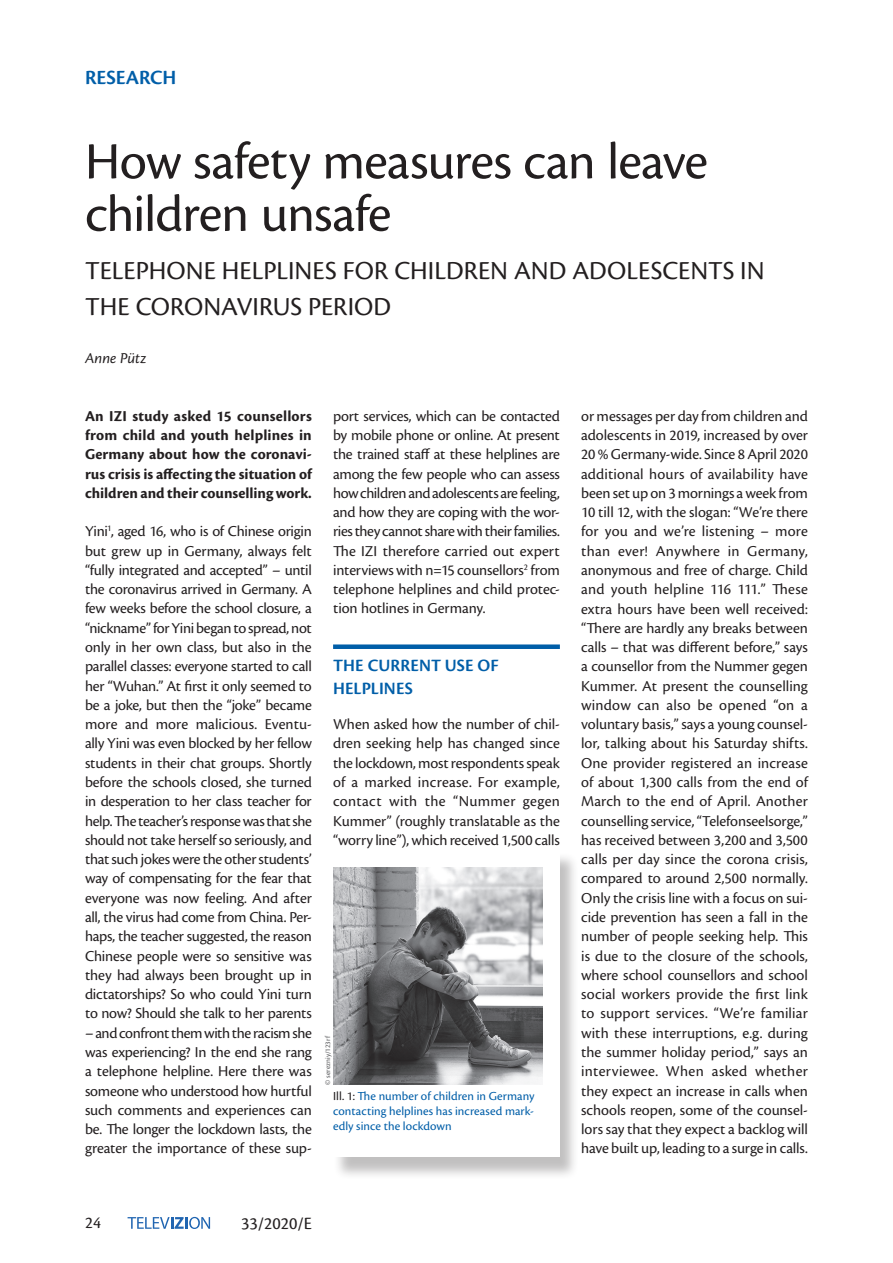
<style>
.page{position:relative;width:893px;height:1263px;background:#fff}
.page>*{position:absolute;margin:0;border:0;box-sizing:border-box;transform-origin:0 0}
.t1{font:54px/52.5px "Cronos Pro";letter-spacing:-.015em;color:#231f20}
.t2{font:27px/36px "Cronos Pro";color:#231f20}
.t3{font:600 21px "Cronos Pro";letter-spacing:-.005em;color:#005ea8}
.t4{font:600 18px/22.5px "Cronos Pro";letter-spacing:.005em;color:#005ea8}
.t5{font:18px "Cronos Pro";color:#231f20}
.t6{font:17.25px "Cronos Pro";color:#231f20}
.t7{font:15.75px/19.4px "Cronos Pro";letter-spacing:-.01em;color:#231f20;text-align:justify}
.t8{font:700 15.75px/19.4px "Cronos Pro";color:#231f20;text-align:justify}
.t9{font:italic 15.75px "Cronos Pro";color:#231f20}
.t10{font:12.75px/15.3px "Cronos Pro";letter-spacing:.005em;color:#005ea8;text-align:justify}
.t11{font:7.5px "Cronos Pro";letter-spacing:.015em;color:#57585a}
.s1{color:#231f20}
</style>
<div class="page">
<svg style="left:128px;top:1217px;width:82px;height:12px"></svg>
<div style="left:334px;top:852px;width:245px;height:328px;background:#231f20;opacity:.28"></div>
<div style="left:333px;top:848px;width:227px;height:309px;background:#fff"></div>
<div style="left:333px;top:644px;width:227px;height:5px;background:#005ea8"></div>
<img style="left:333px;top:868px;width:210px;height:216px">
<h3 class="t3" style="left:85px;top:65px;width:93px">RESEARCH</h3>
<h1 class="t1" style="left:85px;top:135px;width:624px">How safety measures can leave children unsafe</h1>
<h2 class="t2" style="left:85px;top:253px;width:681px">TELEPHONE HELPLINES FOR CHILDREN AND ADOLESCENTS IN<br>THE CORONAVIRUS PERIOD</h2>
<p class="t9" style="left:85px;top:349px;width:63px">Anne Pütz</p>
<p class="t8" style="left:85px;top:406px;width:228px">An IZI study asked 15 counsellors from child and youth helplines in Germany about how the coronavi&shy;rus crisis is affecting the situation of children and their counselling work.</p>
<p class="t7" style="left:85px;top:522px;width:228px">Yini<sup>1</sup>, aged 16, who is of Chinese origin but grew up in Germany, always felt “fully integrated and accepted” – until the coronavirus arrived in Germany. A few weeks before the school closure, a “nickname” for Yini began to spread, not only in her own class, but also in the parallel classes: everyone started to call her “Wuhan.” At first it only seemed to be a joke, but then the “joke” became more and more malicious. Eventu&shy;ally Yini was even blocked by her fellow students in their chat groups. Shortly before the schools closed, she turned in desperation to her class teacher for help. The teacher’s response was that she should not take herself so seriously, and that such jokes were the other students’ way of compensating for the fear that everyone was now feeling. And after all, the virus had come from China. Per&shy;haps, the teacher suggested, the reason Chinese people were so sensitive was they had always been brought up in dictatorships? So who could Yini turn to now? Should she talk to her parents</p>
<p class="t7" style="left:85px;top:1023px;width:228px">– and confront them with the racism she was experiencing? In the end she rang a telephone helpline. Here there was someone who understood how hurtful such comments and experiences can be. The longer the lockdown lasts, the greater the importance of these sup-</p>
<p class="t7" style="left:333px;top:406px;width:228px">port services, which can be contacted by mobile phone or online. At present the trained staff at these helplines are among the few people who can assess how children and adolescents are feeling, and how they are coping with the wor&shy;ries they cannot share with their families.<br>The IZI therefore carried out expert interviews with n=15 counsellors<sup>2</sup> from telephone helplines and child protec&shy;tion hotlines in Germany.</p>
<p class="t4" style="left:333px;top:655px;width:167px">THE CURRENT USE OF<br>HELPLINES</p>
<p class="t7" style="left:333px;top:715px;width:228px">When asked how the number of chil&shy;dren seeking help has changed since the lockdown, most respondents speak of a marked increase. For example, contact with the “Nummer gegen Kummer” (roughly translatable as the “worry line”), which received 1,500 calls</p>
<p class="t11" style="left:324px;top:1084px;width:50px;rotate:-90deg">© serezniy/123rf</p>
<p class="t10" style="left:333px;top:1088px;width:203px"><span class="s1">Ill. 1:</span> The number of children in Germany contacting helplines has increased mark&shy;edly since the lockdown</p>
<p class="t7" style="left:581px;top:406px;width:228px">or messages per day from children and adolescents in 2019, increased by over 20 % Germany-wide. Since 8 April 2020 additional hours of availability have been set up on 3 mornings a week from 10 till 12, with the slogan: “We’re there for you and we’re listening – more than ever! Anywhere in Germany, anonymous and free of charge. Child and youth helpline 116 111.” These extra hours have been well received: “There are hardly any breaks between calls – that was different before,” says a counsellor from the Nummer gegen Kummer. At present the counselling window can also be opened “on a voluntary basis,” says a young counsel&shy;lor, talking about his Saturday shifts.<br>One provider registered an increase of about 1,300 calls from the end of March to the end of April. Another counselling service, “Telefonseelsorge,” has received between 3,200 and 3,500 calls per day since the corona crisis, compared to around 2,500 normally.<br>Only the crisis line with a focus on sui&shy;cide prevention has seen a fall in the number of people seeking help. This is due to the closure of the schools, where school counsellors and school social workers provide the first link to support services. “We’re familiar with these interruptions, e.g. during the summer holiday period,” says an interviewee. When asked whether they expect an increase in calls when schools reopen, some of the counsel&shy;lors say that they expect a backlog will have built up, leading to a surge in calls.</p>
<p class="t6" style="left:85px;top:1213px;width:17px">24</p>
<p class="t5" style="left:241px;top:1213px;width:72px">33/2020/E</p>
</div>
